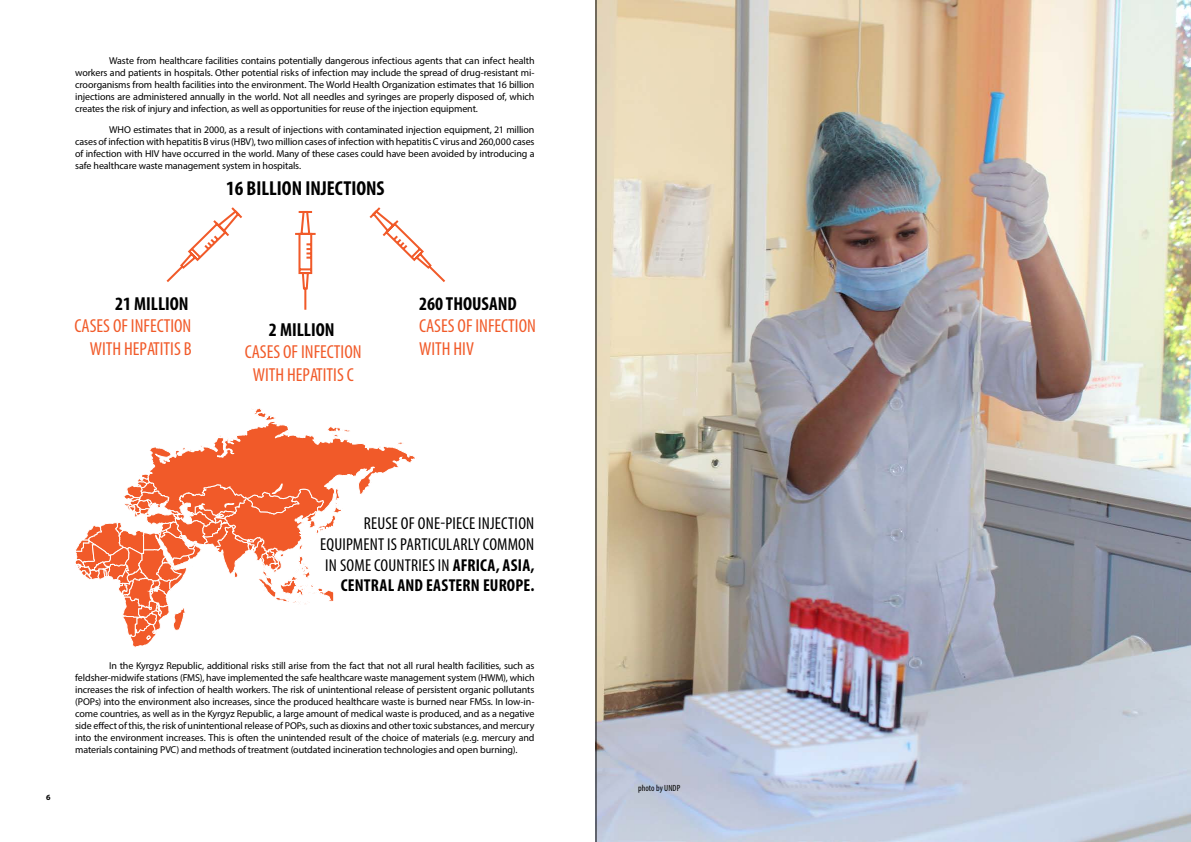
<style>
.page{position:relative;width:1191px;height:842px;background:#fff}
.page>*{position:absolute;margin:0;border:0;box-sizing:border-box;transform-origin:0 0}
.t1{font:700 condensed 20.3px "Myriad Pro";color:#000}
.t2{font:condensed 18.9px/22.7px "Myriad Pro";color:#f15a29;text-align:right}
.t3{font:700 condensed 18.9px "Myriad Pro";color:#000}
.t4{font:condensed 17.3px/20.8px "Myriad Pro";letter-spacing:.01em;color:#000;text-align:right}
.t5{font:10px/12px "Myriad Pro";letter-spacing:-.01em;color:#000;text-align:justify}
.t6{font:condensed 9px "Myriad Pro";letter-spacing:.005em;color:#000}
.t7{font:700 8px "Myriad Pro";color:#000}
.s1{font-weight:700}
</style>
<div class="page">
<svg style="left:75px;top:408px;width:340px;height:240px"></svg>
<img style="left:596px;top:0;width:595px;height:842px">
<hr style="left:595px;top:0;width:1px;height:842px;background:#000">
<svg style="left:166px;top:207px;width:280px;height:103px"></svg>
<p class="t5" style="left:75px;top:55px;width:461px;text-indent:34px">Waste from healthcare facilities contains potentially dangerous infectious agents that can infect health workers and patients in hospitals. Other potential risks of infection may include the spread of drug-resistant mi&shy;croorganisms from health facilities into the environment. The World Health Organization estimates that 16 billion injections are administered annually in the world. Not all needles and syringes are properly disposed of, which creates the risk of injury and infection, as well as opportunities for reuse of the injection equipment.</p>
<p class="t5" style="left:75px;top:123px;width:461px;text-indent:34px">WHO estimates that in 2000, as a result of injections with contaminated injection equipment, 21 million cases of infection with hepatitis B virus (HBV), two million cases of infection with hepatitis C virus and 260,000 cases of infection with HIV have occurred in the world. Many of these cases could have been avoided by introducing a safe healthcare waste management system in hospitals.</p>
<h1 class="t1" style="left:226px;top:176px;width:160px">16 bILLION INJECTIONS</h1>
<h2 class="t3" style="left:115px;top:292px;width:75px">21 MILLION</h2>
<h2 class="t2" style="left:75px;top:315px;width:119px">CASES OF INFECTION<br>WITH HEPATITIS B</h2>
<h2 class="t3" style="left:269px;top:317px;width:67px">2 MILLION</h2>
<h2 class="t2" style="left:245px;top:340px;width:118px;text-align:center">CASES OF INFECTION<br>WITH HEPATITIS C</h2>
<h2 class="t3" style="left:419px;top:292px;width:99px">260 THOUSAND</h2>
<h2 class="t2" style="left:419px;top:315px;width:118px;text-align:left">CASES OF INFECTION<br>WITH HIV</h2>
<h3 class="t4" style="left:320px;top:513px;width:216px">INJECTION<br>EQUIPMENT IS PARTICULARLY COMMON<br>IN SOME COUNTRIES IN <span class="s1">AFRICA, ASIA,<br>CENTRAL AND EASTERN EUROPE.</span></h3>
<h3 class="t4" style="left:364px;top:513px;width:89px">REUSE OF ONE-PIECE</h3>
<p class="t7" style="left:46px;top:792px;width:6px">6</p>
<p class="t5" style="left:75px;top:660px;width:461px;text-indent:34px">In the Kyrgyz Republic, additional risks still arise from the fact that not all rural health facilities, such as feldsher-midwife stations (FMS), have implemented the safe healthcare waste management system (HWM), which increases the risk of infection of health workers. The risk of unintentional release of persistent organic pollutants (POPs) into the environment also increases, since the produced healthcare waste is burned near FMSs. In low-in&shy;come countries, as well as in the Kyrgyz Republic, a large amount of medical waste is produced, and as a negative side effect of this, the risk of unintentional release of POPs, such as dioxins and other toxic substances, and mercury into the environment increases. This is often the unintended result of the choice of materials (e.g. mercury and materials containing PVC) and methods of treatment (outdated incineration technologies and open burning).</p>
<p class="t6" style="left:638px;top:783px;width:44px">PHOTO BY UNDP</p>
</div>
